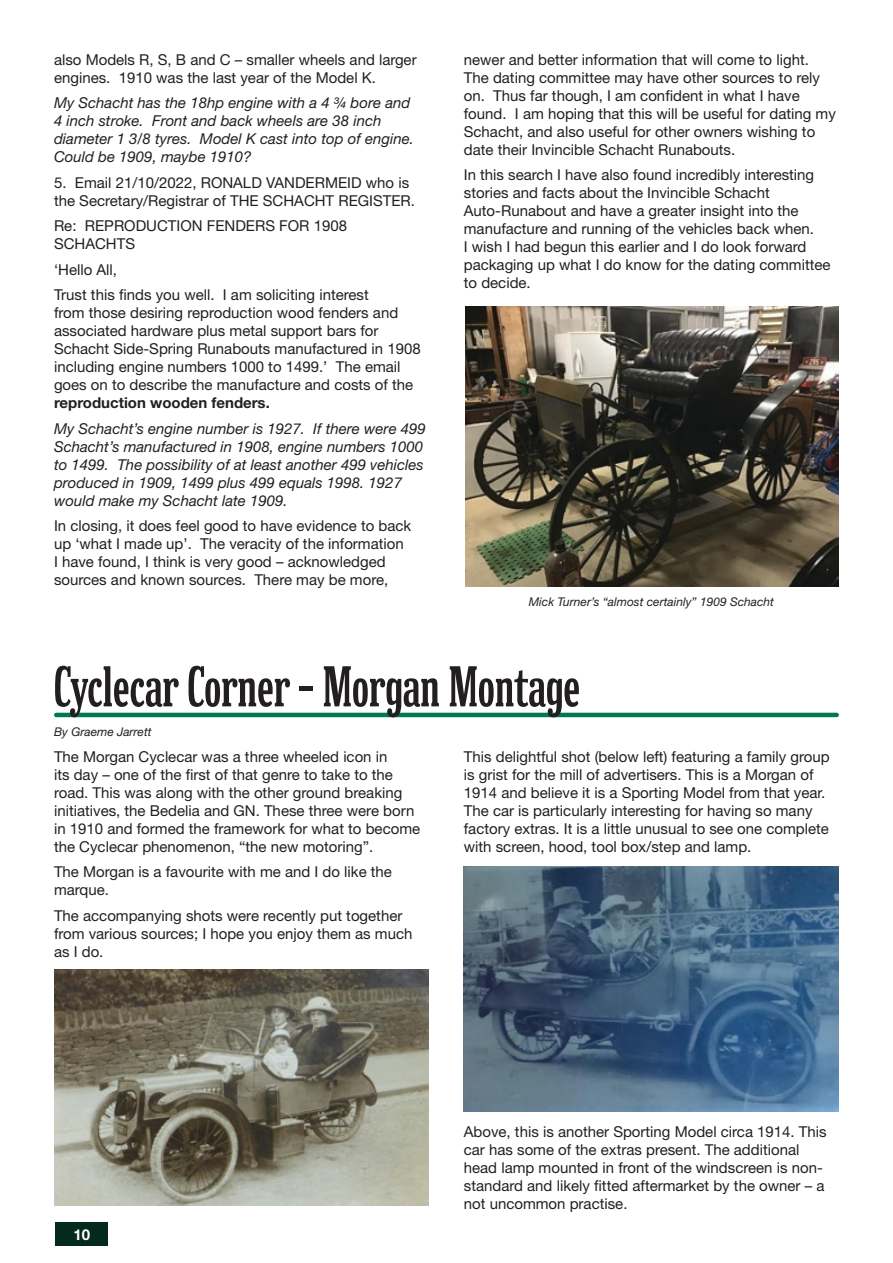
<style>
.page{position:relative;width:893px;height:1263px;background:#fff}
.page>*{position:absolute;margin:0;border:0;box-sizing:border-box;transform-origin:0 0}
.Heading__Main_Page_L{font:54px "Hackensack";color:#231f20}
.t1{font:15px/18px "Helvetica Neue LT Pro";color:#231f20}
.t2{font:italic 15px/18px "Helvetica Neue LT Pro";color:#231f20}
.t3{font:700 15px "Helvetica Neue LT Pro";color:#fff}
.Heading__Main_Page_A{font:italic 12px "Helvetica Neue LT Pro";color:#231f20}
.s1{font-weight:700}
</style>
<div class="page">
<div style="left:55px;top:1222px;width:53px;height:24px;background:#042a1b"></div>
<img style="left:466px;top:307px;width:373px;height:280px">
<hr style="left:56px;top:713px;width:781px;height:4px;background:#037953">
<img style="left:54px;top:970px;width:374px;height:235px">
<img style="left:464px;top:866px;width:374px;height:245px">
<p class="t1" style="left:54px;top:50px;width:364px">also Models R, S, B and C – smaller wheels and larger engines. 1910 was the last year of the Model K.</p>
<p class="t2" style="left:54px;top:94px;width:361px">My Schacht has the 18hp engine with a 4 ¾ bore and 4 inch stroke. Front and back wheels are 38 inch diameter 1 3/8 tyres. Model K cast into top of engine.<br>Could be 1909, maybe 1910?</p>
<p class="t1" style="left:54px;top:173px;width:363px">5. Email 21/10/2022, RONALD VANDERMEID who is the Secretary/Registrar of THE SCHACHT REGISTER.</p>
<p class="t1" style="left:54px;top:217px;width:295px">Re: REPRODUCTION FENDERS FOR 1908<br>SCHACHTS</p>
<p class="t1" style="left:54px;top:260px;width:65px">‘Hello All,</p>
<p class="t1" style="left:54px;top:286px;width:368px">Trust this finds you well. I am soliciting interest<br>from those desiring reproduction wood fenders and associated hardware plus metal support bars for Schacht Side-Spring Runabouts manufactured in 1908 including engine numbers 1000 to 1499.’ The email goes on to describe the manufacture and costs of the <span class="s1">reproduction wooden fenders.</span></p>
<p class="t2" style="left:54px;top:419px;width:373px">My Schacht’s engine number is 1927. If there were 499<br>Schacht’s manufactured in 1908, engine numbers 1000 to 1499. The possibility of at least another 499 vehicles produced in 1909, 1499 plus 499 equals 1998. 1927 would make my Schacht late 1909.</p>
<p class="t1" style="left:54px;top:517px;width:359px">In closing, it does feel good to have evidence to back up ‘what I made up’. The veracity of the information I have found, I think is very good – acknowledged sources and known sources. There may be more,</p>
<p class="t1" style="left:464px;top:50px;width:374px">newer and better information that will come to light.<br>The dating committee may have other sources to rely on. Thus far though, I am confident in what I have found. I am hoping that this will be useful for dating my Schacht, and also useful for other owners wishing to date their Invincible Schacht Runabouts.</p>
<p class="t1" style="left:464px;top:166px;width:368px">In this search I have also found incredibly interesting stories and facts about the Invincible Schacht Auto-Runabout and have a greater insight into the manufacture and running of the vehicles back when.<br>I wish I had begun this earlier and I do look forward packaging up what I do know for the dating committee to decide.</p>
<p class="Heading__Main_Page_A" style="left:529px;top:595px;width:247px">Mick Turner’s “almost certainly” 1909 Schacht</p>
<p class="Heading__Main_Page_L" style="left:54px;top:647px;width:528px">Cyclecar Corner - Morgan Montage</p>
<p class="Heading__Main_Page_A" style="left:54px;top:724px;width:99px">By Graeme Jarrett</p>
<p class="t1" style="left:54px;top:747px;width:368px">The Morgan Cyclecar was a three wheeled icon in<br>its day – one of the first of that genre to take to the road. This was along with the other ground breaking initiatives, the Bedelia and GN. These three were born in 1910 and formed the framework for what to become the Cyclecar phenomenon, “the new motoring”.</p>
<p class="t1" style="left:54px;top:862px;width:339px">The Morgan is a favourite with me and I do like the marque.</p>
<p class="t1" style="left:54px;top:906px;width:360px">The accompanying shots were recently put together from various sources; I hope you enjoy them as much as I do.</p>
<p class="t1" style="left:464px;top:747px;width:367px">This delightful shot (below left) featuring a family group is grist for the mill of advertisers. This is a Morgan of 1914 and believe it is a Sporting Model from that year.<br>The car is particularly interesting for having so many factory extras. It is a little unusual to see one complete with screen, hood, tool box/step and lamp.</p>
<p class="t3" style="left:73px;top:1225px;width:18px">10</p>
<p class="t1" style="left:464px;top:1122px;width:364px">Above, this is another Sporting Model circa 1914. This car has some of the extras present. The additional head lamp mounted in front of the windscreen is non&shy;standard and likely fitted aftermarket by the owner – a not uncommon practise.</p>
</div>
